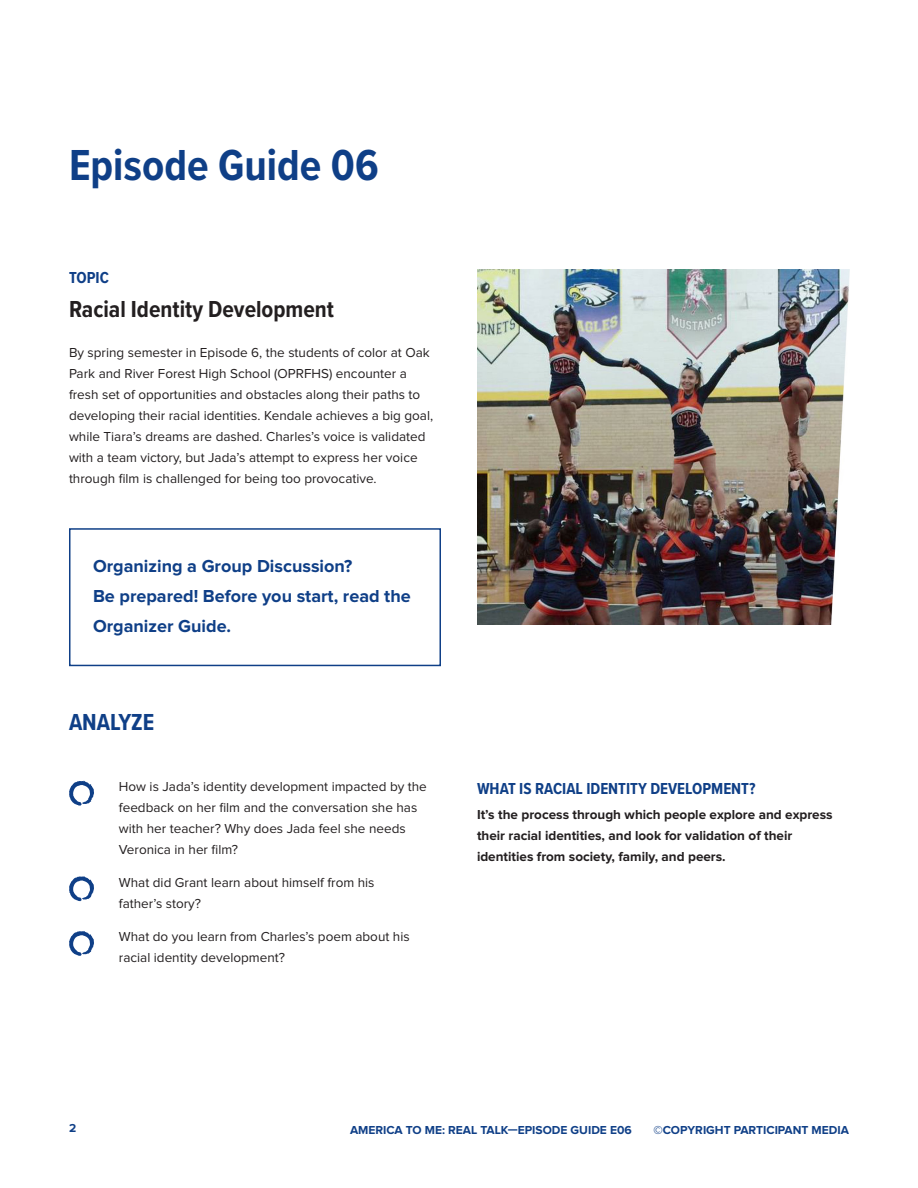
<style>
.page{position:relative;width:918px;height:1188px;background:#fff}
.page>*{position:absolute;margin:0;border:0;box-sizing:border-box;transform-origin:0 0}
.t1{font:700 45px "Proxima Nova Cond";color:#0f3f87}
.t2{font:700 24px "Proxima Nova Cond";color:#231f20}
.t3{font:700 24px "Proxima Nova Cond";color:#0f3f87}
.t4{font:700 18px/30px "Proxima Nova";color:#0f3f87}
.t5{font:700 16.5px "Proxima Nova Cond";color:#0f3f87}
.t6{font:13.5px/21px "Proxima Nova";color:#231f20}
.t7{font:700 13.5px/21px "Proxima Nova";color:#231f20}
.t8{font:700 12px "Proxima Nova";color:#0f3f87}
</style>
<div class="page">
<div style="left:69px;top:528px;width:372px;height:138px;border:2px solid #0f3f87"></div>
<svg style="left:69px;top:781px;width:17px;height:25px"></svg>
<svg style="left:69px;top:876px;width:17px;height:25px"></svg>
<svg style="left:69px;top:931px;width:17px;height:25px"></svg>
<img style="left:477px;top:270px;width:372px;height:354px">
<p class="t1" style="left:69px;top:131px;width:311px">Episode Guide 06</p>
<p class="t5" style="left:69px;top:265px;width:41px">TOPIC</p>
<p class="t2" style="left:69px;top:291px;width:267px">Racial Identity Development</p>
<p class="t6" style="left:69px;top:343px;width:366px">By spring semester in Episode 6, the students of color at Oak Park and River Forest High School (OPRFHS) encounter a fresh set of opportunities and obstacles along their paths to developing their racial identities. Kendale achieves a big goal, while Tiara’s dreams are dashed. Charles’s voice is validated with a team victory, but Jada’s attempt to express her voice through film is challenged for being too provocative.</p>
<p class="t4" style="left:93px;top:552px;width:319px">Organizing a Group Discussion?<br>Be prepared! Before you start, read the<br>Organizer Guide.</p>
<p class="t3" style="left:69px;top:705px;width:87px">ANALYZE</p>
<p class="t6" style="left:119px;top:777px;width:310px">How is Jada’s identity development impacted by the feedback on her film and the conversation she has with her teacher? Why does Jada feel she needs Veronica in her film?</p>
<p class="t6" style="left:119px;top:873px;width:257px">What did Grant learn about himself from his father’s story?</p>
<p class="t6" style="left:119px;top:927px;width:292px">What do you learn from Charles’s poem about his racial identity development?</p>
<p class="t5" style="left:477px;top:776px;width:280px">WHAT IS RACIAL IDENTITY DEVELOPMENT?</p>
<p class="t7" style="left:477px;top:805px;width:357px">It’s the process through which people explore and express their racial identities, and look for validation of their identities from society, family, and peers.</p>
<p class="t8" style="left:69px;top:1122px;width:9px">2</p>
<p class="t8" style="left:350px;top:1125px;width:283px">AMERICA TO ME: REAL TALK—EPISODE GUIDE E06</p>
<p class="t8" style="left:653px;top:1125px;width:197px">©COPYRIGHT PARTICIPANT MEDIA</p>
</div>
